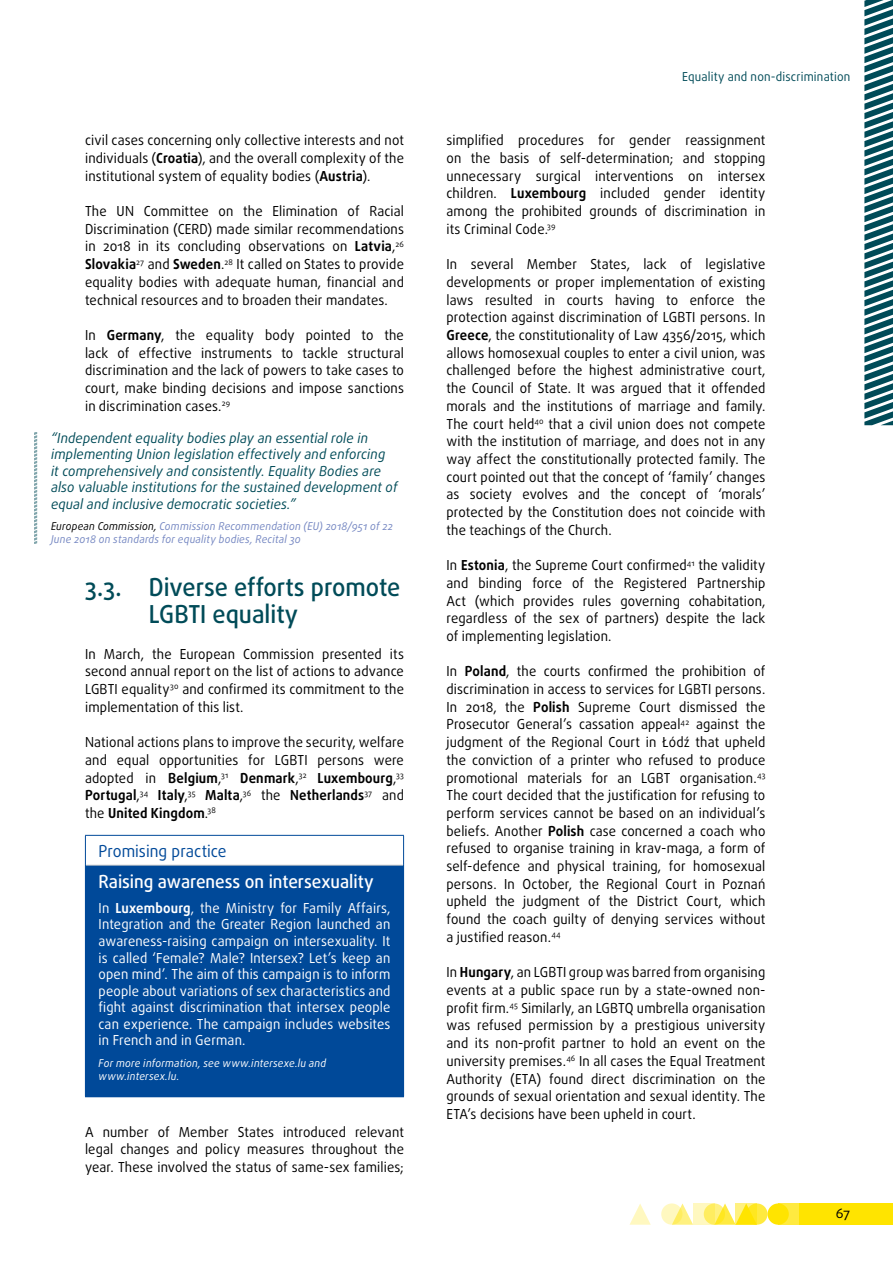
<style>
.page{position:relative;width:893px;height:1263px;background:#fff}
.page>*{position:absolute;margin:0;border:0;box-sizing:border-box;transform-origin:0 0}
.title_1_1{font:500 24.75px/27px "Daxline Pro";color:#004b58;scale:.95 1}
.PROMISING_title{font:500 18px "Daxline Pro";color:#fff;scale:.95 1}
.PROMISING_super{font:16.5px "Daxline Pro";color:#004999;scale:.95 1}
.body{font:13.8px/17.7px "Daxline Pro";letter-spacing:.01em;color:#000;text-align:justify;scale:.95 1}
.PROMISING_body{font:13.8px/16.5px "Daxline Pro";letter-spacing:.01em;color:#fff;text-align:justify;scale:.95 1}
.quote_text{font:italic 13.8px/16.5px "Daxline Pro";letter-spacing:.01em;color:#004b58;scale:.95 1}
.t1{font:13.5px "Daxline Pro";color:#000}
.t2{font:12.3px "Daxline Pro";letter-spacing:.015em;color:#004b58;scale:.95 1}
.quote_source{font:italic 10.8px/12.9px "Daxline Pro";letter-spacing:.02em;color:#7587c2;scale:.95 1}
.PROMISING_more_info{font:italic 10.8px/12.9px "Daxline Pro";letter-spacing:.02em;color:#fff;scale:.95 1}
.s1{font-weight:700}
.s2{color:#000}
</style>
<div class="page">
<div style="left:746px;top:1203px;width:21px;height:22px;background:#ffea40;border-radius:50%"></div>
<div style="left:778px;top:1203px;width:21px;height:22px;background:#ffea40"></div>
<div style="left:799px;top:1203px;width:94px;height:22px;background:#ffe400"></div>
<svg style="left:675px;top:1203px;width:18px;height:22px"></svg>
<svg style="left:629px;top:1204px;width:22px;height:21px"></svg>
<div style="left:767px;top:1203px;width:22px;height:22px;background:#ffe400;border-radius:50%"></div>
<svg style="left:718px;top:1203px;width:18px;height:22px"></svg>
<svg style="left:704px;top:1203px;width:21px;height:22px"></svg>
<svg style="left:661px;top:1203px;width:21px;height:22px"></svg>
<svg style="left:736px;top:1203px;width:21px;height:22px"></svg>
<svg style="left:693px;top:1203px;width:21px;height:22px"></svg>
<svg style="left:864px;top:0;width:29px;height:425px"></svg>
<svg style="left:34px;top:432px;width:3px;height:112px"></svg>
<div style="left:85px;top:865px;width:319px;height:232px;background:#004999"></div>
<svg style="left:85px;top:836px;width:1px;height:29px"></svg>
<hr style="left:85px;top:835px;width:319px;height:1px;background:#004999">
<svg style="left:403px;top:836px;width:1px;height:29px"></svg>
<hr style="left:86px;top:865px;width:317px;height:1px;background:#cfd0d0">
<p class="body" style="left:85px;top:132px;width:337px">civil cases concerning only collective interests and not individuals (<span class="s1">Croatia</span>), and the overall complexity of the institutional system of equality bodies (<span class="s1">Austria</span>).</p>
<p class="body" style="left:85px;top:202px;width:337px">The UN Committee on the Elimination of Racial Discrimination (CERD) made similar recommendations in 2018 in its concluding observations on <span class="s1">Latvia</span>,<sup>26<br></sup><span class="s1">Slovakia</span><sup>27</sup> and <span class="s1">Sweden</span>.<sup>28</sup> It called on States to provide equality bodies with adequate human, financial and technical resources and to broaden their mandates.</p>
<p class="body" style="left:85px;top:326px;width:337px">In <span class="s1">Germany</span>, the equality body pointed to the lack of effective instruments to tackle structural discrimination and the lack of powers to take cases to court, make binding decisions and impose sanctions in discrimination cases.<sup>29</sup></p>
<p class="quote_text" style="left:51px;top:430px;width:366px">“Independent equality bodies play an essential role in implementing Union legislation effectively and enforcing<br>it comprehensively and consistently. Equality Bodies are also valuable institutions for the sustained development of equal and inclusive democratic societies.”</p>
<p class="quote_source" style="left:51px;top:520px;width:362px"><span class="s2">European Commission,</span> Commission Recommendation (EU) 2018/951 of 22<br>June 2018 on standards for equality bodies, Recital 30</p>
<p class="title_1_1" style="left:85px;top:574px;width:36px">3.3.</p>
<p class="title_1_1" style="left:149px;top:574px;width:266px">Diverse efforts promote<br>LGBTI equality</p>
<p class="body" style="left:85px;top:645px;width:337px">In March, the European Commission presented its second annual report on the list of actions to advance LGBTI equality<sup>30</sup> and confirmed its commitment to the implementation of this list.</p>
<p class="body" style="left:85px;top:733px;width:337px">National actions plans to improve the security, welfare and equal opportunities for LGBTI persons were adopted in <span class="s1">Belgium</span>,<sup>31</sup> <span class="s1">Denmark</span>,<sup>32</sup> <span class="s1">Luxembourg</span>,<sup>33<br></sup><span class="s1">Portugal</span>,<sup>34</sup> <span class="s1">Italy</span>,<sup>35</sup> <span class="s1">Malta</span>,<sup>36</sup> the <span class="s1">Netherlands</span><sup>37</sup> and the <span class="s1">United Kingdom</span>.<sup>38</sup></p>
<p class="PROMISING_super" style="left:99px;top:840px;width:136px">Promising practice</p>
<p class="PROMISING_title" style="left:99px;top:869px;width:291px">Raising awareness on intersexuality</p>
<p class="PROMISING_body" style="left:99px;top:900px;width:309px">In <span class="s1">Luxembourg</span>, the Ministry for Family Affairs, Integration and the Greater Region launched an awareness-raising campaign on intersexuality. It is called ‘Female? Male? Intersex? Let’s keep an open mind’. The aim of this campaign is to inform people about variations of sex characteristics and fight against discrimination that intersex people can experience. The campaign includes websites in French and in German.</p>
<p class="PROMISING_more_info" style="left:99px;top:1056px;width:241px">For more information, see www.intersexe.lu and www.intersex.lu.</p>
<p class="body" style="left:85px;top:1123px;width:337px">A number of Member States introduced relevant legal changes and policy measures throughout the year. These involved the status of same-sex families;</p>
<p class="t2" style="left:682px;top:68px;width:179px">Equality and non‑discrimination</p>
<p class="body" style="left:446px;top:132px;width:337px">simplified procedures for gender reassignment on the basis of self-determination; and stopping unnecessary surgical interventions on intersex children. <span class="s1">Luxembourg</span> included gender identity among the prohibited grounds of discrimination in its Criminal Code.<sup>39</sup></p>
<p class="body" style="left:446px;top:255px;width:337px">In several Member States, lack of legislative developments or proper implementation of existing laws resulted in courts having to enforce the protection against discrimination of LGBTI persons. In <span class="s1">Greece</span>, the constitutionality of Law 4356/2015, which allows homosexual couples to enter a civil union, was challenged before the highest administrative court, the Council of State. It was argued that it offended morals and the institutions of marriage and family.<br>The court held<sup>40</sup> that a civil union does not compete with the institution of marriage, and does not in any way affect the constitutionally protected family. The court pointed out that the concept of ‘family’ changes as society evolves and the concept of ‘morals’ protected by the Constitution does not coincide with the teachings of the Church.</p>
<p class="body" style="left:446px;top:556px;width:337px">In <span class="s1">Estonia</span>, the Supreme Court confirmed<sup>41</sup> the validity and binding force of the Registered Partnership Act (which provides rules governing cohabitation, regardless of the sex of partners) despite the lack of implementing legislation.</p>
<p class="body" style="left:446px;top:663px;width:337px">In <span class="s1">Poland</span>, the courts confirmed the prohibition of discrimination in access to services for LGBTI persons.<br>In 2018, the <span class="s1">Polish</span> Supreme Court dismissed the Prosecutor General’s cassation appeal<sup>42</sup> against the judgment of the Regional Court in Łódź that upheld the conviction of a printer who refused to produce promotional materials for an LGBT organisation.<sup>43<br></sup>The court decided that the justification for refusing to perform services cannot be based on an individual’s beliefs. Another <span class="s1">Polish</span> case concerned a coach who refused to organise training in krav-maga, a form of self-defence and physical training, for homosexual persons. In October, the Regional Court in Poznań upheld the judgment of the District Court, which found the coach guilty of denying services without a justified reason.<sup>44</sup></p>
<p class="body" style="left:446px;top:963px;width:337px">In <span class="s1">Hungary</span>, an LGBTI group was barred from organising events at a public space run by a state-owned non&shy;profit firm.<sup>45</sup> Similarly, an LGBTQ umbrella organisation was refused permission by a prestigious university and its non-profit partner to hold an event on the university premises.<sup>46</sup> In all cases the Equal Treatment Authority (ETA) found direct discrimination on the grounds of sexual orientation and sexual identity. The ETA’s decisions have been upheld in court.</p>
<p class="t1" style="left:836px;top:1204px;width:16px">67</p>
</div>
